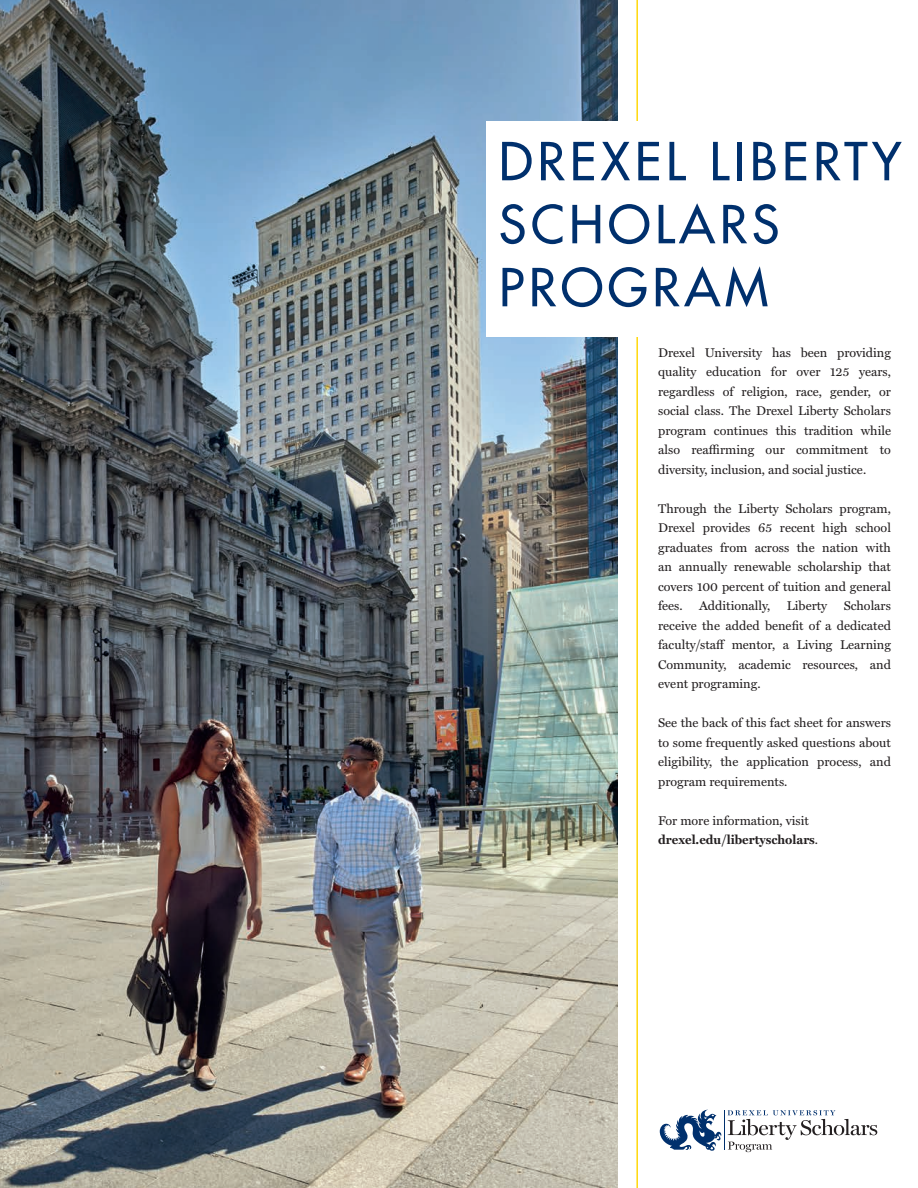
<style>
.page{position:relative;width:918px;height:1188px;background:#fff}
.page>*{position:absolute;margin:0;border:0;box-sizing:border-box;transform-origin:0 0}
.A-Head{font:500 51px/63px "Futura Std";letter-spacing:.09em;color:#00306d}
.Copy{font:12.75px/19.5px "Miller Text";color:#231f20;text-align:justify}
.Copy-2{font:700 12.75px "Miller Text";color:#231f20}
.s1{font-weight:400}
</style>
<div class="page">
<svg style="left:728px;top:1110px;width:149px;height:42px"></svg>
<hr style="left:724px;top:1110px;width:1px;height:40px;background:#00306d">
<svg style="left:660px;top:1110px;width:62px;height:41px"></svg>
<img style="left:0;top:0;width:618px;height:1188px">
<hr style="left:636px;top:0;width:2px;height:1188px;background:#ffd80a">
<div style="left:486px;top:122px;width:299px;height:216px;background:#fff"></div>
<p class="A-Head" style="left:499px;top:130px;width:404px">DREXEL LIBERTY<br>SCHOLARS<br>PROGRAM</p>
<p class="Copy" style="left:658px;top:343px;width:234px">Drexel University has been providing quality education for over 125 years, regardless of religion, race, gender, or social class. The Drexel Liberty Scholars program continues this tradition while also reaffirming our commitment to diversity, inclusion, and social justice.</p>
<p class="Copy" style="left:658px;top:499px;width:234px">Through the Liberty Scholars program, Drexel provides 65 recent high school graduates from across the nation with an annually renewable scholarship that covers 100 percent of tuition and general fees.</p>
<p class="Copy" style="left:658px;top:596px;width:234px;text-indent:186px">Scholars receive the added benefit of a dedicated faculty/staff mentor, a Living Learning Community, academic resources, and event programing.</p>
<p class="Copy" style="left:658px;top:713px;width:234px">See the back of this fact sheet for answers to some frequently asked questions about eligibility, the application process, and program requirements.</p>
<p class="Copy" style="left:658px;top:811px;width:152px">For more information, visit</p>
<p class="Copy-2" style="left:658px;top:832px;width:161px">drexel.edu/libertyscholars<span class="s1">.</span></p>
<p class="Copy" style="left:699px;top:596px;width:73px">Additionally,</p>
<p class="Copy" style="left:787px;top:596px;width:42px">Liberty</p>
</div>
